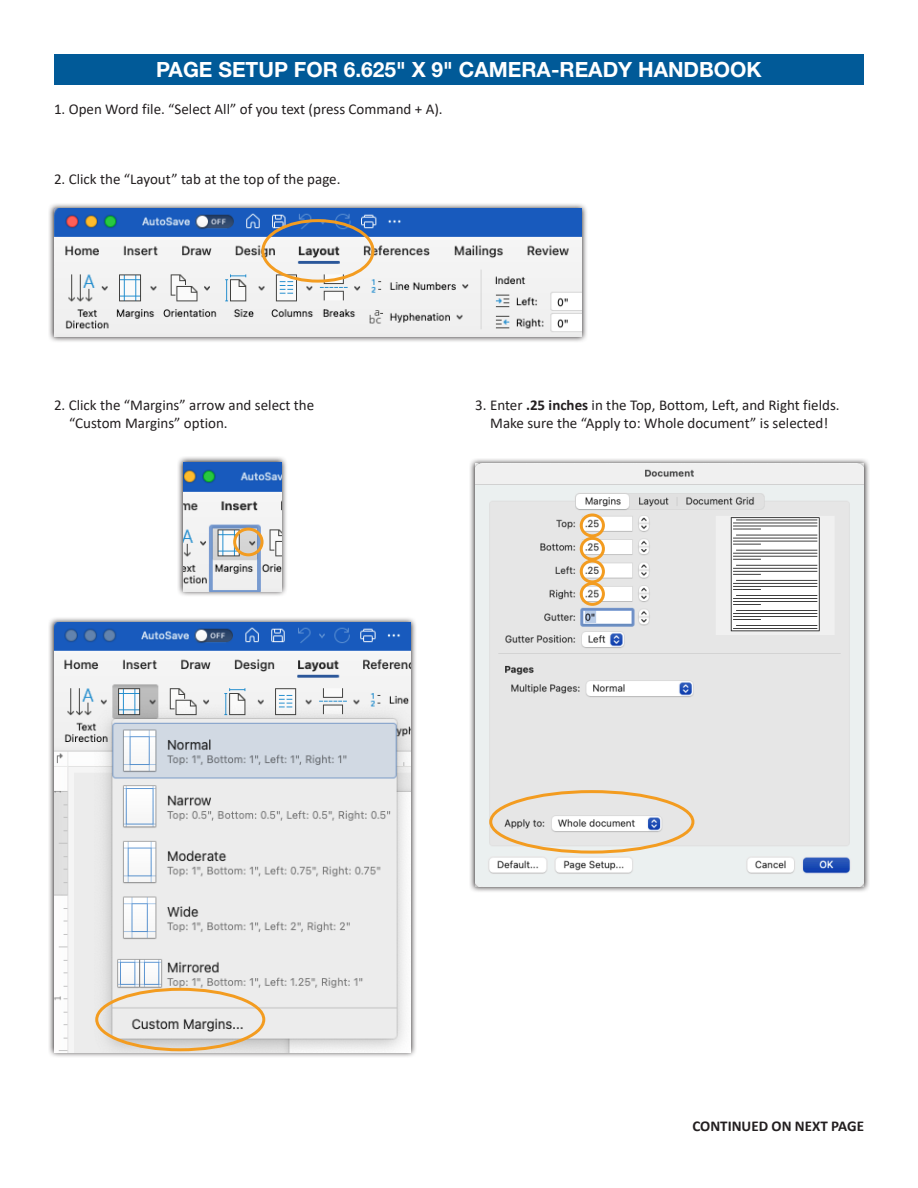
<style>
.page{position:relative;width:918px;height:1188px;background:#fff}
.page>*{position:absolute;margin:0;border:0;box-sizing:border-box;transform-origin:0 0}
.t1{font:700 21px "Helvetica Neue LT Std";color:#fff}
.t2{font:15px/18px "Calibri";color:#231f20}
.t3{font:700 15px "Calibri";color:#231f20}
.s1{font-weight:700}
</style>
<div class="page">
<div style="left:54px;top:54px;width:810px;height:30px;background:#015a98"></div>
<svg style="left:49px;top:204px;width:538px;height:138px;background:#cdcccd"></svg>
<img style="left:54px;top:208px;width:528px;height:128px">
<svg style="left:178px;top:457px;width:109px;height:139px"></svg>
<img style="left:183px;top:462px;width:98px;height:129px">
<svg style="left:49px;top:618px;width:367px;height:439px;background:#c3c5ca"></svg>
<img style="left:54px;top:623px;width:357px;height:429px">
<svg style="left:470px;top:459px;width:399px;height:433px;background:#c7c6c6"></svg>
<img style="left:475px;top:464px;width:389px;height:423px">
<div style="left:261px;top:219px;width:114px;height:64px;border:3px solid #f39c20;border-radius:50%"></div>
<div style="left:95px;top:988px;width:170px;height:63px;border:3px solid #f39c20;border-radius:50%"></div>
<div style="left:489px;top:790px;width:205px;height:64px;border:3px solid #f39c20;border-radius:50%"></div>
<div style="left:233px;top:528px;width:31px;height:28px;border:3px solid #f39c20;border-radius:50%"></div>
<div style="left:580px;top:582px;width:25px;height:24px;border:3px solid #f39c20;border-radius:50%"></div>
<div style="left:580px;top:560px;width:25px;height:23px;border:3px solid #f39c20;border-radius:50%"></div>
<div style="left:580px;top:537px;width:25px;height:24px;border:3px solid #f39c20;border-radius:50%"></div>
<div style="left:580px;top:513px;width:25px;height:24px;border:3px solid #f39c20;border-radius:50%"></div>
<p class="t1" style="left:156px;top:56px;width:607px">PAGE SETUP FOR 6.625" X 9" CAMERA-READY HANDBOOK</p>
<p class="t2" style="left:54px;top:100px;width:390px">1. Open Word file. “Select All” of you text (press Command + A).</p>
<p class="t2" style="left:54px;top:169px;width:288px">2. Click the “Layout” tab at the top of the page.</p>
<p class="t2" style="left:69px;top:396px;width:247px;text-indent:-15px">2. Click the “Margins” arrow and select the “Custom Margins” option.</p>
<p class="t2" style="left:475px;top:396px;width:366px;text-align:center">3. Enter <span class="s1">.25 inches</span> in the Top, Bottom, Left, and Right fields.<br>Make sure the “Apply to: Whole document” is selected!</p>
<p class="t3" style="left:692px;top:1115px;width:173px">CONTINUED ON NEXT PAGE</p>
</div>
